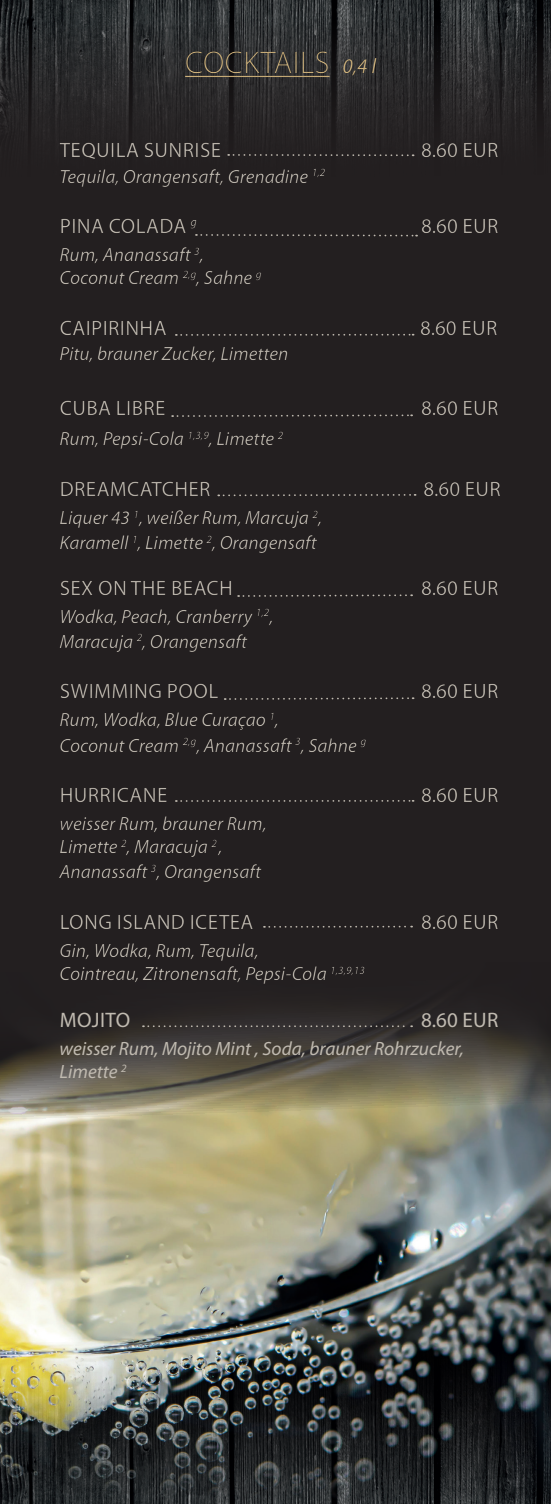
<style>
.page{position:relative;width:551px;height:1504px;background:#fff}
.page>*{position:absolute;margin:0;border:0;box-sizing:border-box;transform-origin:0 0}
.t1{font:300 31.5px "Myriad Pro";letter-spacing:.02em;color:#d2b57d}
.t2{font:21px "Myriad Pro";letter-spacing:.02em;color:#c0bab0}
.t3{font:italic 19.25px/23.1px "Myriad Pro";color:#c0bab0}
.s1{font-weight:400;font-style:italic;font-size:21px}
</style>
<div class="page">
<div style="left:0;top:0;width:551px;height:1503px;background:#231f20"></div>
<img style="left:0;top:0;width:551px;height:132px">
<div style="left:54px;top:42px;width:463px;height:962px;background:#231f20"></div>
<img style="left:0;top:1011px;width:551px;height:331px">
<svg style="left:228px;top:154px;width:185px;height:2px"></svg>
<svg style="left:196px;top:234px;width:221px;height:3px"></svg>
<svg style="left:176px;top:334px;width:237px;height:2px"></svg>
<svg style="left:172px;top:414px;width:240px;height:3px"></svg>
<svg style="left:218px;top:494px;width:197px;height:2px"></svg>
<svg style="left:225px;top:697px;width:188px;height:3px"></svg>
<svg style="left:264px;top:925px;width:148px;height:2px"></svg>
<svg style="left:176px;top:800px;width:237px;height:1px"></svg>
<svg style="left:238px;top:594px;width:174px;height:3px"></svg>
<img style="left:0;top:1342px;width:551px;height:161px">
<svg style="left:143px;top:1025px;width:269px;height:2px"></svg>
<h1 class="t1" style="left:185px;top:44px;width:192px">COCKTAILS <span class="s1">0,4 l</span></h1>
<p class="t2" style="left:60px;top:137px;width:163px">TEQUILA SUNRISE</p>
<p class="t2" style="left:421px;top:137px;width:79px">8.60 EUR</p>
<p class="t3" style="left:60px;top:164px;width:267px">Tequila, Orangensaft, Grenadine <sup>1,2</sup></p>
<p class="t2" style="left:60px;top:213px;width:139px">PINA COLADA <sup>g</sup></p>
<p class="t2" style="left:421px;top:213px;width:79px">8.60 EUR</p>
<p class="t3" style="left:60px;top:243px;width:204px">Rum, Ananassaft <sup>3</sup>,<br>Coconut Cream <sup>2,g</sup>, Sahne <sup>g</sup></p>
<p class="t2" style="left:60px;top:314px;width:108px">CAIPIRINHA</p>
<p class="t2" style="left:420px;top:314px;width:79px">8.60 EUR</p>
<p class="t3" style="left:60px;top:341px;width:230px">Pitu, brauner Zucker, Limetten</p>
<p class="t2" style="left:60px;top:395px;width:107px">CUBA LIBRE</p>
<p class="t2" style="left:421px;top:395px;width:79px">8.60 EUR</p>
<p class="t3" style="left:60px;top:427px;width:225px">Rum, Pepsi-Cola <sup>1,3,9</sup>, Limette <sup>2</sup></p>
<p class="t2" style="left:60px;top:476px;width:152px">DREAMCATCHER</p>
<p class="t2" style="left:423px;top:476px;width:79px">8.60 EUR</p>
<p class="t3" style="left:60px;top:504px;width:264px;line-height:25.2px">Liquer 43 <sup>1</sup>, weißer Rum, Marcuja <sup>2</sup>,<br>Karamell <sup>1</sup>, Limette <sup>2</sup>, Orangensaft</p>
<p class="t2" style="left:60px;top:574px;width:175px">SEX ON THE BEACH</p>
<p class="t2" style="left:421px;top:574px;width:79px">8.60 EUR</p>
<p class="t3" style="left:60px;top:603px;width:215px;line-height:25.2px">Wodka, Peach, Cranberry <sup>1,2</sup>,<br>Maracuja <sup>2</sup>, Orangensaft</p>
<p class="t2" style="left:60px;top:678px;width:160px">SWIMMING POOL</p>
<p class="t2" style="left:421px;top:678px;width:79px">8.60 EUR</p>
<p class="t3" style="left:60px;top:707px;width:308px;line-height:25.2px">Rum, Wodka, Blue Curaçao <sup>1</sup>,<br>Coconut Cream <sup>2,g</sup>, Ananassaft <sup>3</sup>, Sahne <sup>g</sup></p>
<p class="t2" style="left:60px;top:782px;width:109px">HURRICANE</p>
<p class="t2" style="left:421px;top:782px;width:79px">8.60 EUR</p>
<p class="t3" style="left:60px;top:811px;width:209px">weisser Rum, brauner Rum,<br>Limette <sup>2</sup>, Maracuja <sup>2</sup> ,</p>
<p class="t3" style="left:60px;top:860px;width:203px">Ananassaft <sup>3</sup>, Orangensaft</p>
<p class="t2" style="left:60px;top:908px;width:195px">LONG ISLAND ICETEA</p>
<p class="t2" style="left:421px;top:908px;width:79px">8.60 EUR</p>
<p class="t3" style="left:60px;top:938px;width:307px">Gin, Wodka, Rum, Tequila,<br>Cointreau, Zitronensaft, Pepsi-Cola <sup>1,3,9,13</sup></p>
<p class="t2" style="left:60px;top:1006px;width:72px">MOJITO</p>
<p class="t2" style="left:421px;top:1006px;width:79px">8.60 EUR</p>
<p class="t3" style="left:60px;top:1036px;width:406px">weisser Rum, Mojito Mint , Soda, brauner Rohrzucker,<br>Limette <sup>2</sup></p>
</div>
